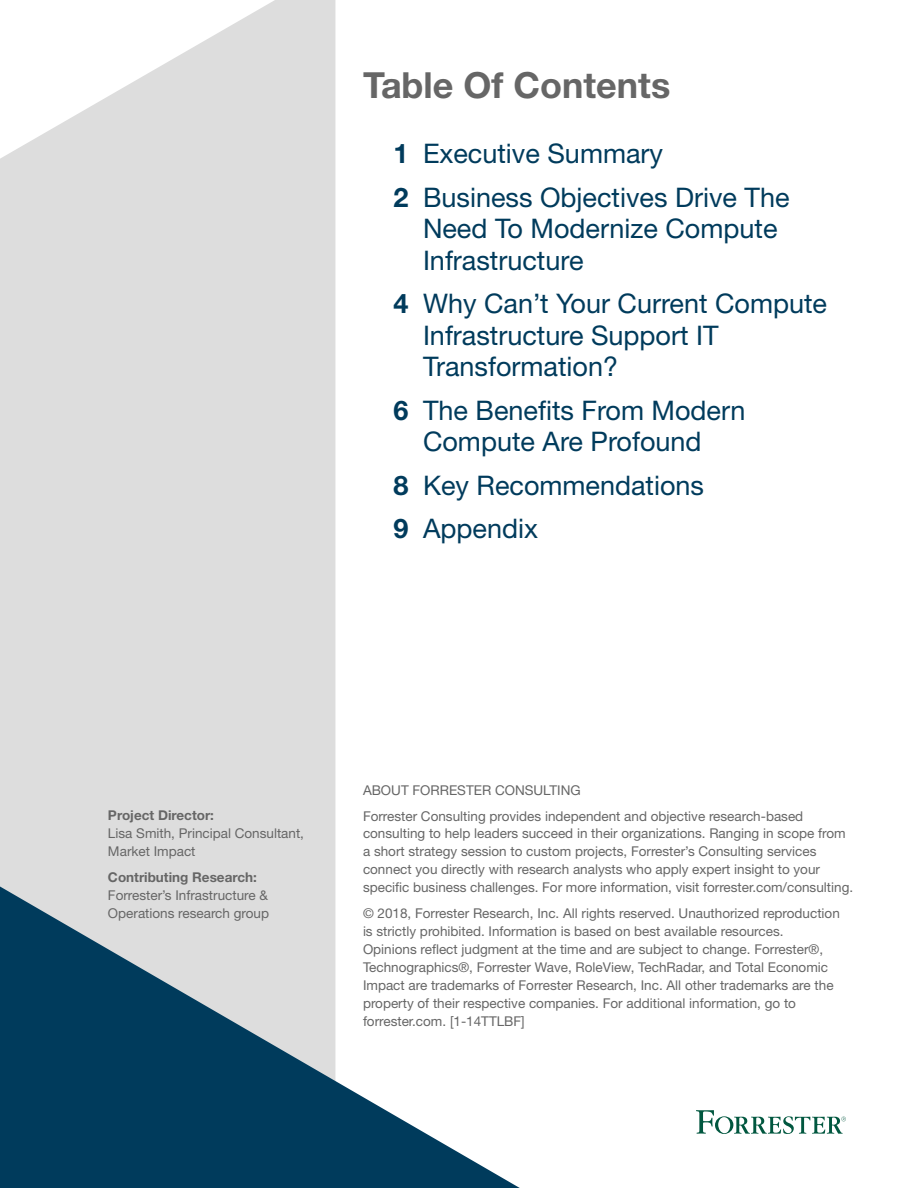
<style>
.page{position:relative;width:918px;height:1188px;background:#fff}
.page>*{position:absolute;margin:0;border:0;box-sizing:border-box;transform-origin:0 0}
.t1{font:700 36px "Helvetica Neue LT Std";color:#666}
.t2{font:27px/31.5px "Helvetica Neue LT Std";color:#003b5c}
.t3{font:700 27px/43.5px "Helvetica Neue LT Std";color:#003b5c}
.t4{font:13.5px/18px "Helvetica Neue LT Std";color:#666}
.t5{font:700 13.5px "Helvetica Neue LT Std";color:#666}
</style>
<div class="page">
<svg style="left:696px;top:1110px;width:150px;height:24px"></svg>
<svg style="left:0;top:0;width:335px;height:886px;background:#dfdfdf"></svg>
<svg style="left:0;top:886px;width:520px;height:302px;fill:#003b5c"></svg>
<h1 class="t1" style="left:363px;top:63px;width:309px">Table Of Contents</h1>
<h2 class="t3" style="left:394px;top:131px;width:17px">1<br>2</h2>
<h2 class="t3" style="left:394px;top:281px;width:17px">4</h2>
<h2 class="t3" style="left:394px;top:388px;width:17px">6</h2>
<h2 class="t3" style="left:394px;top:463px;width:17px">8<br>9</h2>
<h2 class="t2" style="left:423px;top:132px;width:368px;line-height:43.5px">Executive Summary<br>Business Objectives Drive The</h2>
<h2 class="t2" style="left:423px;top:213px;width:356px">Need To Modernize Compute<br>Infrastructure</h2>
<h2 class="t2" style="left:423px;top:288px;width:406px">Why Can’t Your Current Compute<br>Infrastructure Support IT<br>Transformation?</h2>
<h2 class="t2" style="left:423px;top:394px;width:324px">The Benefits From Modern<br>Compute Are Profound</h2>
<h2 class="t2" style="left:423px;top:463px;width:283px;line-height:43.5px">Key Recommendations<br>Appendix</h2>
<p class="t5" style="left:108px;top:807px;width:108px">Project Director:</p>
<p class="t4" style="left:108px;top:824px;width:198px">Lisa Smith, Principal Consultant,<br>Market Impact</p>
<p class="t5" style="left:108px;top:868px;width:150px">Contributing Research:</p>
<p class="t4" style="left:108px;top:886px;width:163px">Forrester’s Infrastructure &amp;<br>Operations research group</p>
<p class="t4" style="left:363px;top:777px;width:442px;line-height:25.5px">ABOUT FORRESTER CONSULTING<br>Forrester Consulting provides independent and objective research-based</p>
<p class="t4" style="left:363px;top:825px;width:492px">consulting to help leaders succeed in their organizations. Ranging in scope from a short strategy session to custom projects, Forrester’s Consulting services connect you directly with research analysts who apply expert insight to your specific business challenges. For more information, visit forrester.com/consulting.</p>
<p class="t4" style="left:363px;top:904px;width:478px">© 2018, Forrester Research, Inc. All rights reserved. Unauthorized reproduction is strictly prohibited. Information is based on best available resources.<br>Opinions reflect judgment at the time and are subject to change. Forrester®, Technographics®, Forrester Wave, RoleView, TechRadar, and Total Economic Impact are trademarks of Forrester Research, Inc. All other trademarks are the property of their respective companies. For additional information, go to forrester.com. [1-14TTLBF]</p>
</div>
